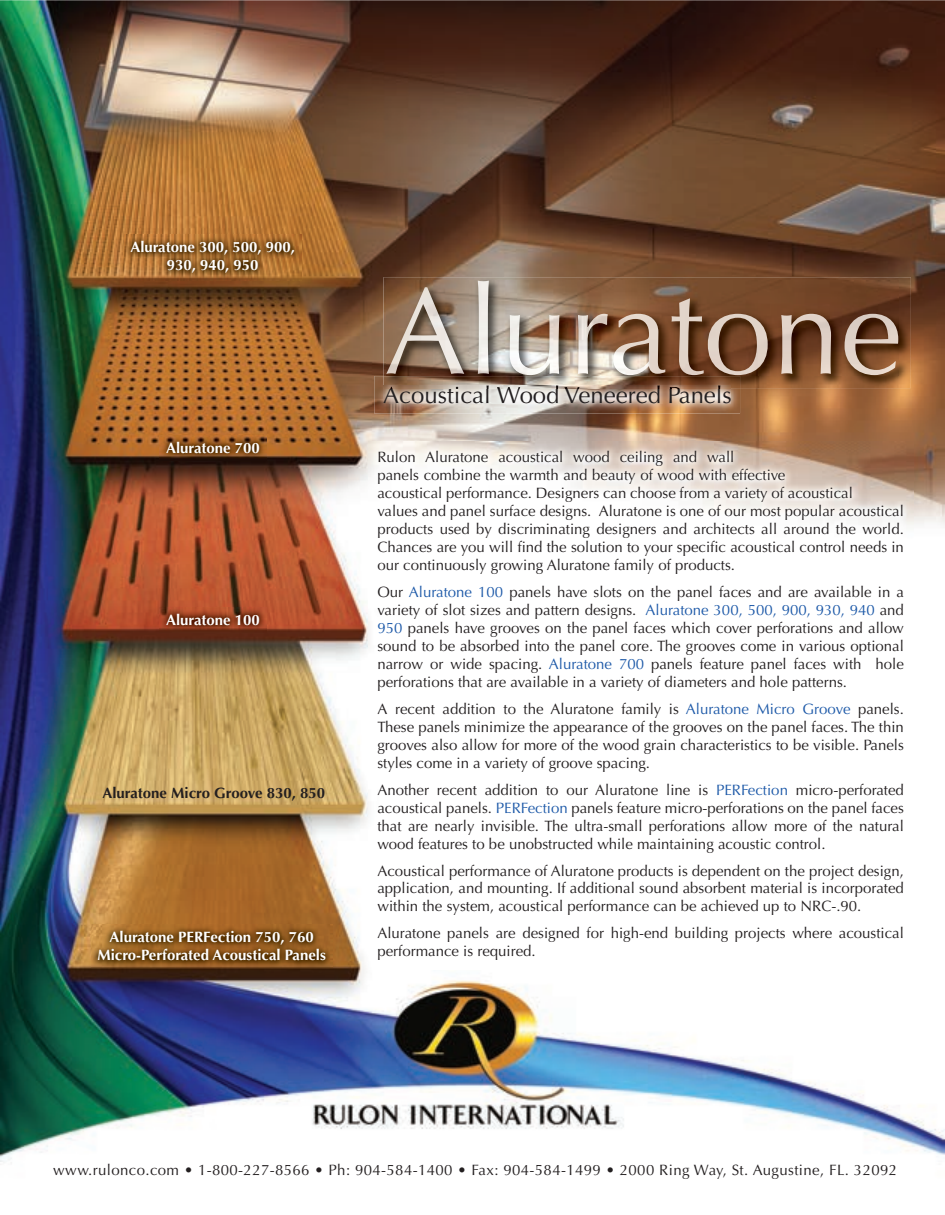
<style>
.page{position:relative;width:945px;height:1215px;background:#fff}
.page>*{position:absolute;margin:0;border:0;box-sizing:border-box;transform-origin:0 0}
.t1{font:23.85px "Optima LT Std";color:#231f20}
.t2{font:15px/18px "Optima LT Std";color:#231f20;text-align:justify}
.t3{font:700 15px/18px "Optima LT Std";color:#fff;text-align:center}
.t4{font:15px "Optima LT Std";letter-spacing:.025em;color:#231f20}
.t5{font:700 15px "Optima LT Std";color:#231f20}
.s1{color:#1d59a8}
</style>
<div class="page">
<img style="left:0;top:0;width:945px;height:1162px">
<img style="left:374px;top:376px;width:366px;height:38px">
<img style="left:384px;top:388px;width:347px;height:16px">
<img style="left:368px;top:442px;width:545px;height:527px">
<img style="left:124px;top:235px;width:177px;height:45px">
<img style="left:160px;top:607px;width:107px;height:25px">
<img style="left:160px;top:435px;width:107px;height:25px">
<img style="left:91px;top:925px;width:241px;height:43px">
<img style="left:383px;top:277px;width:528px;height:111px">
<img style="left:383px;top:376px;width:357px;height:12px">
<img style="left:384px;top:385px;width:347px;height:3px">
<img style="left:386px;top:281px;width:512px;height:94px">
<p class="t3" style="left:130px;top:238px;width:166px">Aluratone 300, 500, 900,<br>930, 940, 950</p>
<p class="t3" style="left:166px;top:439px;width:95px">Aluratone 700</p>
<p class="t3" style="left:166px;top:611px;width:95px">Aluratone 100</p>
<p class="t5" style="left:102px;top:784px;width:224px">Aluratone Micro Groove 830, 850</p>
<p class="t3" style="left:97px;top:928px;width:230px">Aluratone PERFection 750, 760<br>Micro-Perforated Acoustical Panels</p>
<h1 class="t1" style="left:383px;top:381px;width:350px">Acoustical Wood Veneered Panels</h1>
<p class="t2" style="left:377px;top:449px;width:528px;text-align:left">Rulon Aluratone acoustical wood ceiling and wall<br>panels combine the warmth and beauty of wood with effective<br>acoustical performance. Designers can choose from a variety of acoustical<br>values and panel surface designs. Aluratone is one of our most popular acoustical products used by discriminating designers and architects all around the world.<br>Chances are you will find the solution to your specific acoustical control needs in our continuously growing Aluratone family of products.</p>
<p class="t2" style="left:377px;top:584px;width:528px">Our <span class="s1">Aluratone 100</span> panels have slots on the panel faces and are available in a variety of slot sizes and pattern designs. <span class="s1">Aluratone 300, 500, 900, 930, 940</span> and <span class="s1">950</span> panels have grooves on the panel faces which cover perforations and allow sound to be absorbed into the panel core. The grooves come in various optional narrow or wide spacing. <span class="s1">Aluratone 700</span> panels feature panel faces with hole perforations that are available in a variety of diameters and hole patterns.</p>
<p class="t2" style="left:377px;top:701px;width:528px">A recent addition to the Aluratone family is <span class="s1">Aluratone Micro Groove</span> panels.<br>These panels minimize the appearance of the grooves on the panel faces. The thin grooves also allow for more of the wood grain characteristics to be visible. Panels styles come in a variety of groove spacing.</p>
<p class="t2" style="left:377px;top:782px;width:528px">Another recent addition to our Aluratone line is <span class="s1">PERFection</span> micro-perforated acoustical panels. <span class="s1">PERFection</span> panels feature micro-perforations on the panel faces that are nearly invisible. The ultra-small perforations allow more of the natural wood features to be unobstructed while maintaining acoustic control.</p>
<p class="t2" style="left:377px;top:862px;width:528px">Acoustical performance of Aluratone products is dependent on the project design, application, and mounting. If additional sound absorbent material is incorporated within the system, acoustical performance can be achieved up to NRC-.90.</p>
<p class="t2" style="left:377px;top:924px;width:528px">Aluratone panels are designed for high-end building projects where acoustical performance is required.</p>
<p class="t4" style="left:53px;top:1161px;width:845px">www.rulonco.com • 1-800-227-8566 • Ph: 904-584-1400 • Fax: 904-584-1499 • 2000 Ring Way, St. Augustine, FL. 32092</p>
</div>
